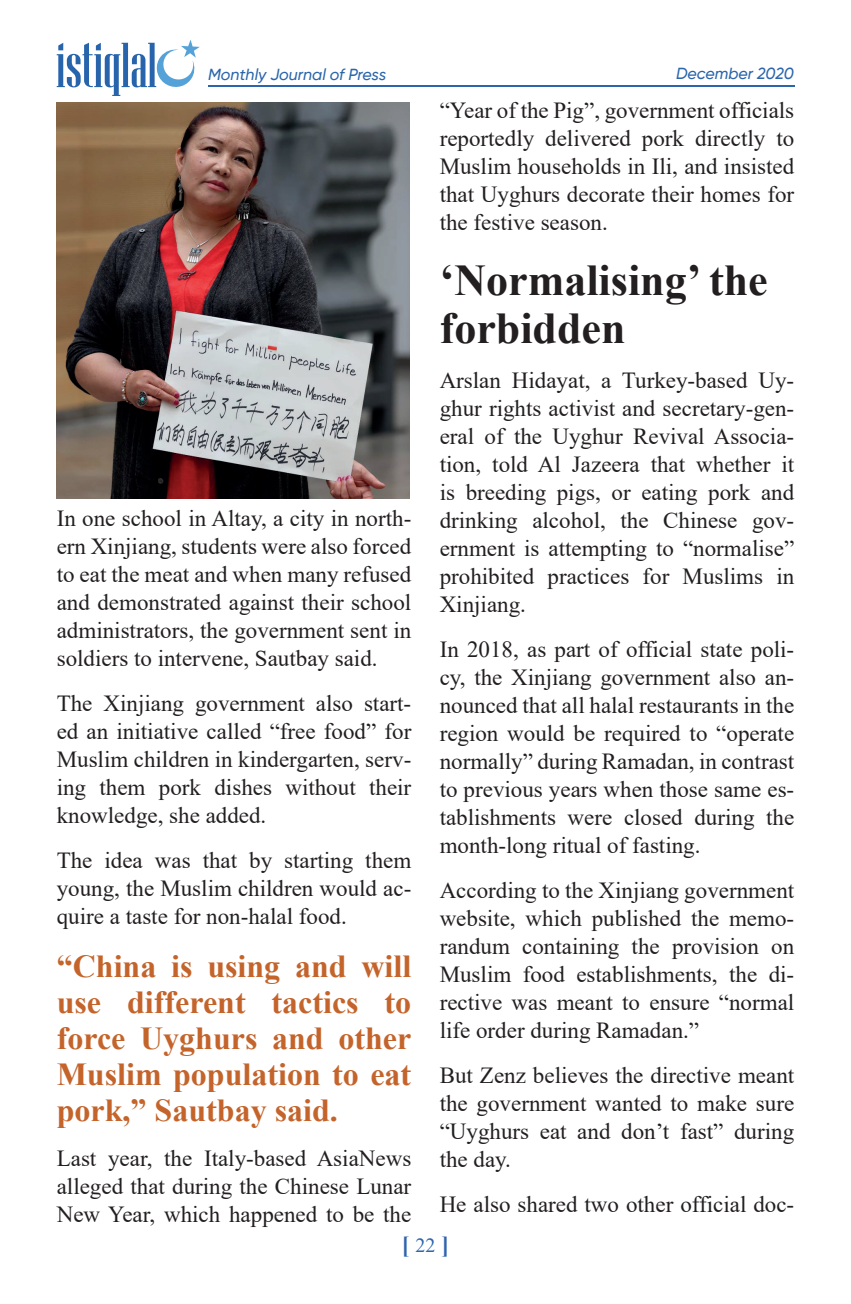
<style>
.page{position:relative;width:851px;height:1304px;background:#fff}
.page>*{position:absolute;margin:0;border:0;box-sizing:border-box;transform-origin:0 0}
.t1{font:700 44px/48px "Times New Roman";color:#231f20}
.t2{font:700 32px/36px "Times New Roman";color:#c4642b;text-align:justify}
.t3{font:23px/28px "Times New Roman";color:#231f20;text-align:justify}
.t4{font:700 23px "Times New Roman";color:#2f65af}
.t5{font:italic 500 16px "Gilroy";color:#2b66ac}
.s1{font-weight:400;font-size:20px;color:#2b66af}
</style>
<div class="page">
<hr style="left:208px;top:85px;width:586px;height:1px;background:#2b66ac">
<svg style="left:57px;top:40px;width:143px;height:56px"></svg>
<img style="left:57px;top:102px;width:352px;height:397px">
<p class="t5" style="left:208px;top:64px;width:180px">Monthly Journal of Press</p>
<p class="t5" style="left:676px;top:64px;width:119px">December 2020</p>
<p class="t3" style="left:57px;top:504px;width:356px">In one school in Altay, a city in north&shy;ern Xinjiang, students were also forced to eat the meat and when many refused and demonstrated against their school administrators, the government sent in soldiers to intervene, Sautbay said.</p>
<p class="t3" style="left:57px;top:689px;width:356px">The Xinjiang government also start&shy;ed an initiative called “free food” for Muslim children in kindergarten, serv&shy;ing them pork dishes without their knowledge, she added.</p>
<p class="t3" style="left:57px;top:846px;width:356px">The idea was that by starting them young, the Muslim children would ac&shy;quire a taste for non-halal food.</p>
<h2 class="t2" style="left:57px;top:948px;width:356px">“China is using and will use different tactics to force Uyghurs and other Muslim population to eat pork,” Sautbay said.</h2>
<p class="t3" style="left:57px;top:1144px;width:356px">Last year, the Italy-based AsiaNews alleged that during the Chinese Lunar New Year, which happened to be the</p>
<p class="t3" style="left:439px;top:96px;width:356px">“Year of the Pig”, government officials reportedly delivered pork directly to Muslim households in Ili, and insisted that Uyghurs decorate their homes for the festive season.</p>
<h1 class="t1" style="left:439px;top:255px;width:329px">‘Normalising’ the forbidden</h1>
<p class="t3" style="left:439px;top:366px;width:356px">Arslan Hidayat, a Turkey-based Uy&shy;ghur rights activist and secretary-gen&shy;eral of the Uyghur Revival Associa&shy;tion, told Al Jazeera that whether it is breeding pigs, or eating pork and drinking alcohol, the Chinese gov&shy;ernment is attempting to “normalise” prohibited practices for Muslims in Xinjiang.</p>
<p class="t3" style="left:439px;top:635px;width:356px">In 2018, as part of official state poli&shy;cy, the Xinjiang government also an&shy;nounced that all halal restaurants in the region would be required to “operate normally” during Ramadan, in contrast to previous years when those same es&shy;tablishments were closed during the month-long ritual of fasting.</p>
<p class="t3" style="left:439px;top:875px;width:356px">According to the Xinjiang government website, which published the memo&shy;randum containing the provision on Muslim food establishments, the di&shy;rective was meant to ensure “normal life order during Ramadan.”</p>
<p class="t3" style="left:439px;top:1060px;width:356px">But Zenz believes the directive meant the government wanted to make sure “Uyghurs eat and don’t fast” during the day.</p>
<p class="t3" style="left:439px;top:1189px;width:356px">He also shared two other official doc-</p>
<p class="t4" style="left:402px;top:1227px;width:49px">[ <span class="s1">22</span> ]</p>
</div>
